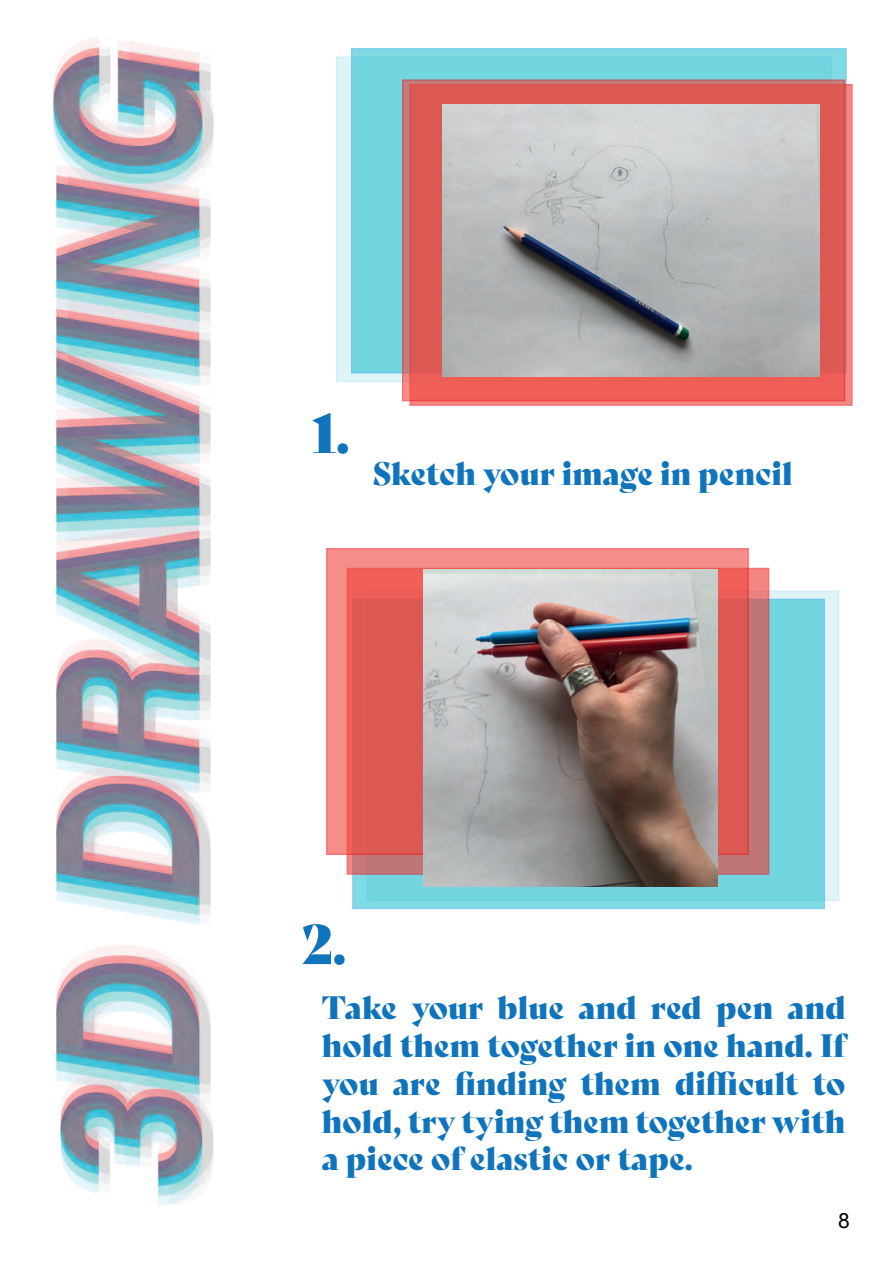
<style>
.page{position:relative;width:893px;height:1263px;background:#fff}
.page>*{position:absolute;margin:0;border:0;box-sizing:border-box;transform-origin:0 0}
.t1{font:54px "Bely Display";color:#1074bc}
.t2{font:31.5px/37.8px "Bely Display";color:#1074bc;text-align:justify}
.t3{font:21px "Arial";color:#000}
</style>
<div class="page">
<svg style="left:495px;top:48px;width:352px;height:36px;background:#76d5e1"></svg>
<svg style="left:495px;top:84px;width:358px;height:322px;background:#ef8280"></svg>
<svg style="left:495px;top:79px;width:350px;height:322px;background:#e05d57"></svg>
<img style="left:495px;top:104px;width:325px;height:273px">
<div style="left:367px;top:590px;width:472px;height:311px;background:#dff4f7"></div>
<div style="left:352px;top:599px;width:473px;height:310px;background:linear-gradient(to bottom,#71d5e0,#73d5e0)"></div>
<svg style="left:717px;top:568px;width:52px;height:307px;background:#c27776"></svg>
<svg style="left:495px;top:548px;width:254px;height:307px;background:#e56d68"></svg>
<img style="left:53px;top:37px;width:442px;height:1168px">
<img style="left:423px;top:570px;width:294px;height:316px">
<h1 class="t1" style="left:312px;top:390px;width:39px">1.</h1>
<p class="t2" style="left:372px;top:452px;width:422px">Sketch your image in pencil</p>
<h1 class="t1" style="left:302px;top:901px;width:46px">2.</h1>
<p class="t2" style="left:322px;top:986px;width:525px">Take your blue and red pen and hold them together in one hand. If you are finding them difficult to hold, try tying them together with a piece of elastic or tape.</p>
<p class="t3" style="left:838px;top:1206px;width:13px">8</p>
</div>
